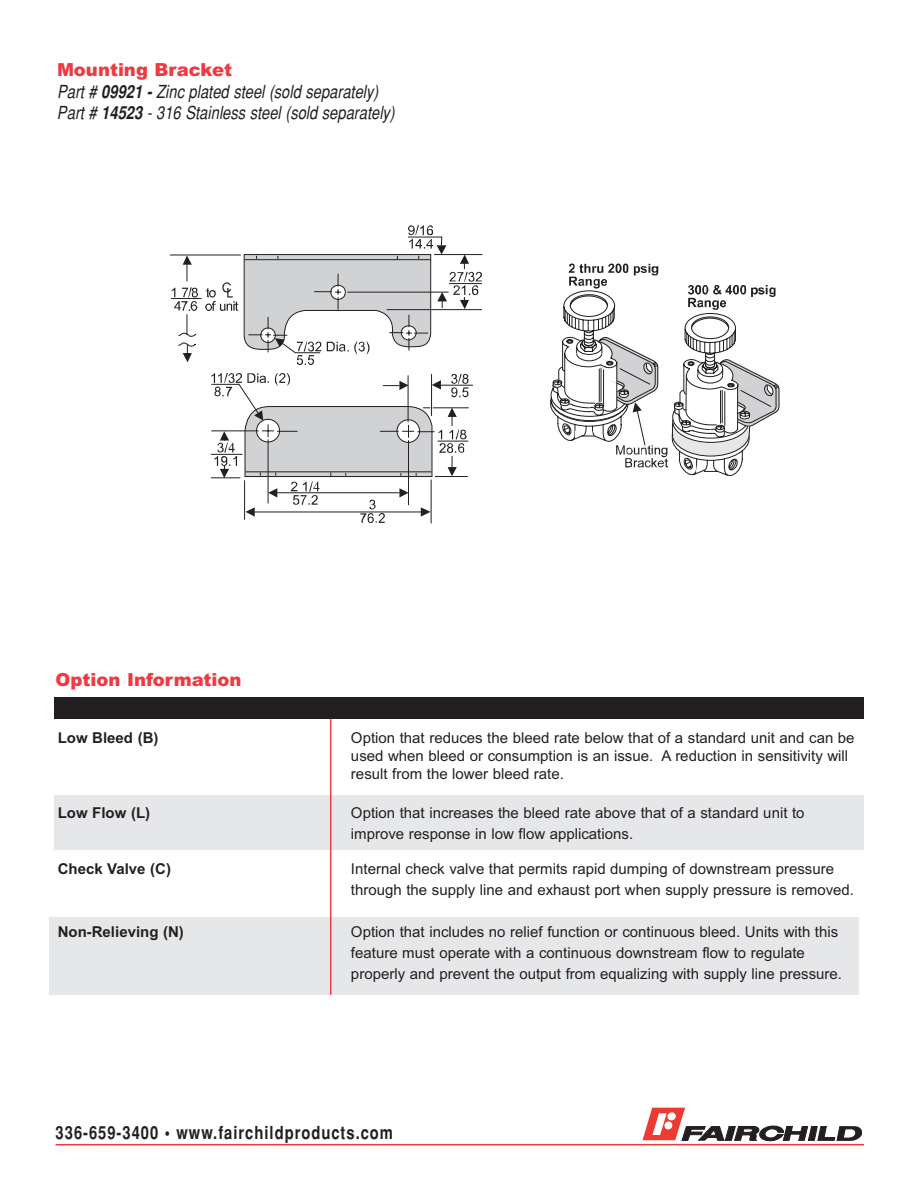
<style>
.page{position:relative;width:918px;height:1188px;background:#fff}
.page>*{position:absolute;margin:0;border:0;box-sizing:border-box;transform-origin:0 0}
.t1{font:italic condensed 18px/21.6px "Helvetica";color:#231f20}
.t2{font:700 condensed 18px "Helvetica";letter-spacing:.055em;color:#231f20}
.t3{font:900 18px "Arial";color:#ee3a41}
.t4{font:15px/21px "Arial";color:#231f20}
.t5{font:700 15px "Arial";color:#231f20}
.s1{font-weight:700}
</style>
<div class="page">
<div style="left:49px;top:918px;width:810px;height:77px;background:#e6e7e9"></div>
<div style="left:54px;top:698px;width:810px;height:21px;background:#231f20"></div>
<hr style="left:441px;top:385px;width:32px;height:1px;background:#231f20">
<hr style="left:431px;top:480px;width:1px;height:44px;background:#231f20">
<hr style="left:423px;top:407px;width:46px;height:1px;background:#231f20">
<hr style="left:170px;top:255px;width:71px;height:1px;background:#231f20">
<svg style="left:210px;top:373px;width:258px;height:150px"></svg>
<hr style="left:431px;top:374px;width:1px;height:42px;background:#231f20">
<svg style="left:550px;top:264px;width:229px;height:212px"></svg>
<hr style="left:171px;top:298px;width:30px;height:1px;background:#231f20">
<svg style="left:172px;top:225px;width:310px;height:140px"></svg>
<div style="left:54px;top:795px;width:810px;height:55px;background:#e6e7e9"></div>
<hr style="left:330px;top:719px;width:1px;height:276px;background:#ee3a41">
<hr style="left:56px;top:1144px;width:808px;height:1px;background:#ee3a41">
<svg style="left:643px;top:1108px;width:219px;height:33px"></svg>
<p class="t3" style="left:57px;top:63px;width:176px">Mounting Bracket</p>
<p class="t1" style="left:57px;top:82px;width:339px">Part # <span class="s1">09921 -</span> Zinc plated steel (sold separately)<br>Part # <span class="s1">14523</span> - 316 Stainless steel (sold separately)</p>
<p class="t3" style="left:55px;top:673px;width:187px">Option Information</p>
<p class="t5" style="left:58px;top:733px;width:102px">Low Bleed (B)</p>
<p class="t4" style="left:351px;top:731px;width:505px;line-height:18px">Option that reduces the bleed rate below that of a standard unit and can be used when bleed or consumption is an issue. A reduction in sensitivity will result from the lower bleed rate.</p>
<p class="t5" style="left:58px;top:808px;width:94px">Low Flow (L)</p>
<p class="t4" style="left:351px;top:804px;width:455px">Option that increases the bleed rate above that of a standard unit to improve response in low flow applications.</p>
<p class="t5" style="left:58px;top:864px;width:115px">Check Valve (C)</p>
<p class="t4" style="left:351px;top:860px;width:505px">Internal check valve that permits rapid dumping of downstream pressure through the supply line and exhaust port when supply pressure is removed.</p>
<p class="t5" style="left:58px;top:927px;width:128px">Non-Relieving (N)</p>
<p class="t4" style="left:351px;top:923px;width:493px">Option that includes no relief function or continuous bleed. Units with this feature must operate with a continuous downstream flow to regulate properly and prevent the output from equalizing with supply line pressure.</p>
<p class="t2" style="left:56px;top:1126px;width:339px">336-659-3400 • www.fairchildproducts.com</p>
</div>
